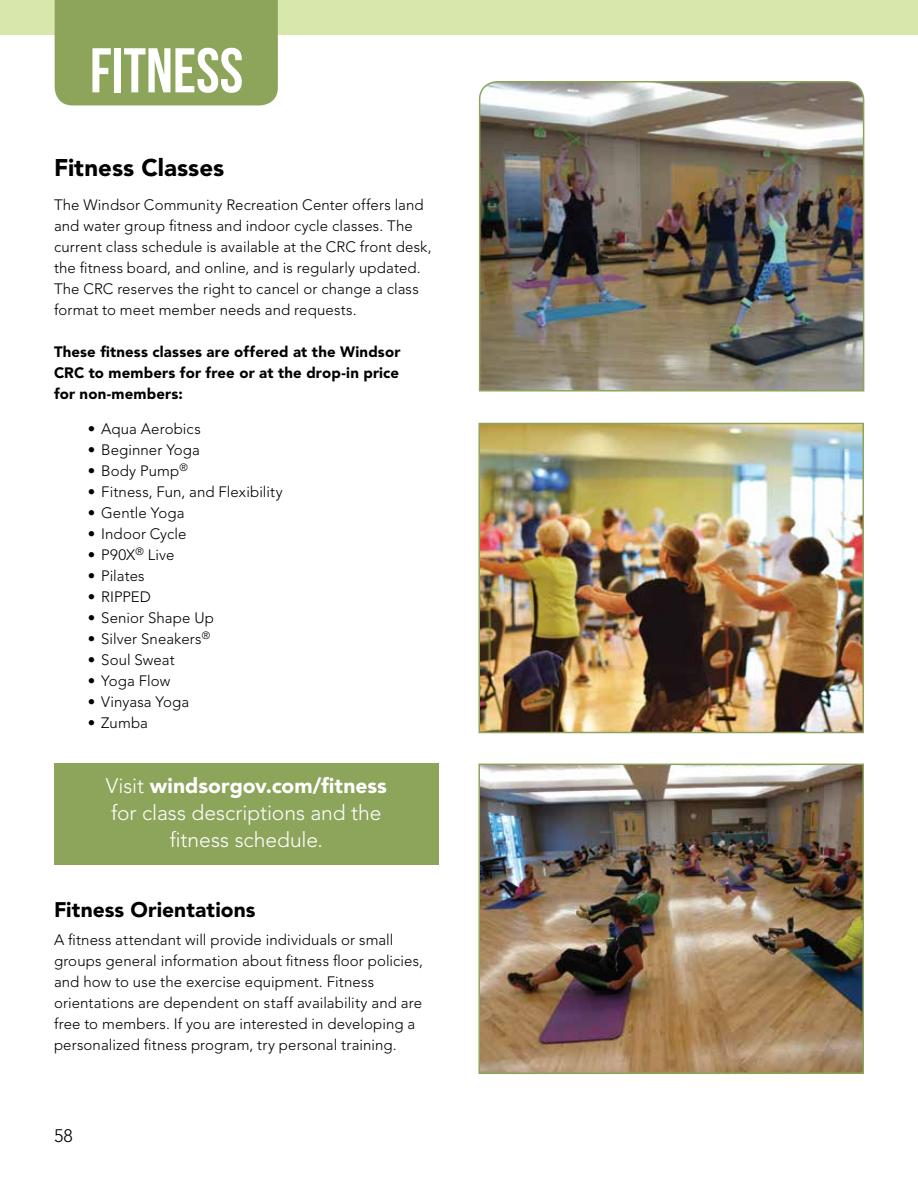
<style>
.page{position:relative;width:918px;height:1188px;background:#fff}
.page>*{position:absolute;margin:0;border:0;box-sizing:border-box;transform-origin:0 0}
.t1{font:63px "Bebas Neue";color:#fff}
.t2{font:900 24px "Avenir LT Std";color:#000}
.t3{font:300 21px/27px "Avenir LT Std";color:#fff;text-align:center}
.t4{font:900 21px "Avenir LT Std";letter-spacing:.005em;color:#000}
.t5{font:300 18px "Avenir LT Std";color:#000}
.t6{font:300 15px/21px "Avenir LT Std";letter-spacing:.005em;color:#000}
.t7{font:900 15px/21px "Avenir LT Std";letter-spacing:.01em;color:#000;text-align:justify}
.s1{font-weight:900}
</style>
<div class="page">
<div style="left:54px;top:764px;width:385px;height:101px;background:#8da45b"></div>
<div style="left:0;top:0;width:918px;height:35px;background:#d8e8ad"></div>
<div style="left:55px;top:0;width:223px;height:105px;background:#8da55b"></div>
<img style="left:478px;top:81px;width:387px;height:311px">
<img style="left:478px;top:422px;width:386px;height:312px">
<img style="left:478px;top:763px;width:386px;height:311px">
<h1 class="t1" style="left:90px;top:36px;width:155px">FITNESS</h1>
<h2 class="t2" style="left:54px;top:153px;width:172px">Fitness Classes</h2>
<p class="t6" style="left:54px;top:195px;width:379px">The Windsor Community Recreation Center offers land and water group fitness and indoor cycle classes. The current class schedule is available at the CRC front desk, the fitness board, and online, and is regularly updated.<br>The CRC reserves the right to cancel or change a class format to meet member needs and requests.</p>
<p class="t7" style="left:54px;top:342px;width:348px">These fitness classes are offered at the Windsor CRC to members for free or at the drop-in price for non-members:</p>
<p class="t6" style="left:88px;top:418px;width:115px">• Aqua Aerobics</p>
<p class="t6" style="left:88px;top:439px;width:114px">• Beginner Yoga</p>
<p class="t6" style="left:88px;top:460px;width:102px">• Body Pump<sup>®</sup></p>
<p class="t6" style="left:88px;top:481px;width:197px">• Fitness, Fun, and Flexibility</p>
<p class="t6" style="left:88px;top:502px;width:98px">• Gentle Yoga</p>
<p class="t6" style="left:88px;top:523px;width:100px">• Indoor Cycle</p>
<p class="t6" style="left:88px;top:544px;width:88px">• P90X<sup>®</sup> Live</p>
<p class="t6" style="left:88px;top:565px;width:58px">• Pilates</p>
<p class="t6" style="left:88px;top:586px;width:65px">• RIPPED</p>
<p class="t6" style="left:88px;top:607px;width:128px">• Senior Shape Up</p>
<p class="t6" style="left:88px;top:628px;width:124px">• Silver Sneakers<sup>®</sup></p>
<p class="t6" style="left:88px;top:649px;width:89px">• Soul Sweat</p>
<p class="t6" style="left:88px;top:670px;width:84px">• Yoga Flow</p>
<p class="t6" style="left:88px;top:691px;width:103px">• Vinyasa Yoga</p>
<p class="t6" style="left:88px;top:712px;width:62px">• Zumba</p>
<h3 class="t3" style="left:106px;top:773px;width:283px">Visit <span class="s1">windsorgov.com/fitness </span>for class descriptions and the fitness schedule.</h3>
<h3 class="t4" style="left:54px;top:897px;width:203px">Fitness Orientations</h3>
<p class="t6" style="left:54px;top:930px;width:371px">A fitness attendant will provide individuals or small groups general information about fitness floor policies, and how to use the exercise equipment. Fitness orientations are dependent on staff availability and are free to members. If you are interested in developing a personalized fitness program, try personal training.</p>
<p class="t5" style="left:54px;top:1125px;width:20px">58</p>
</div>
